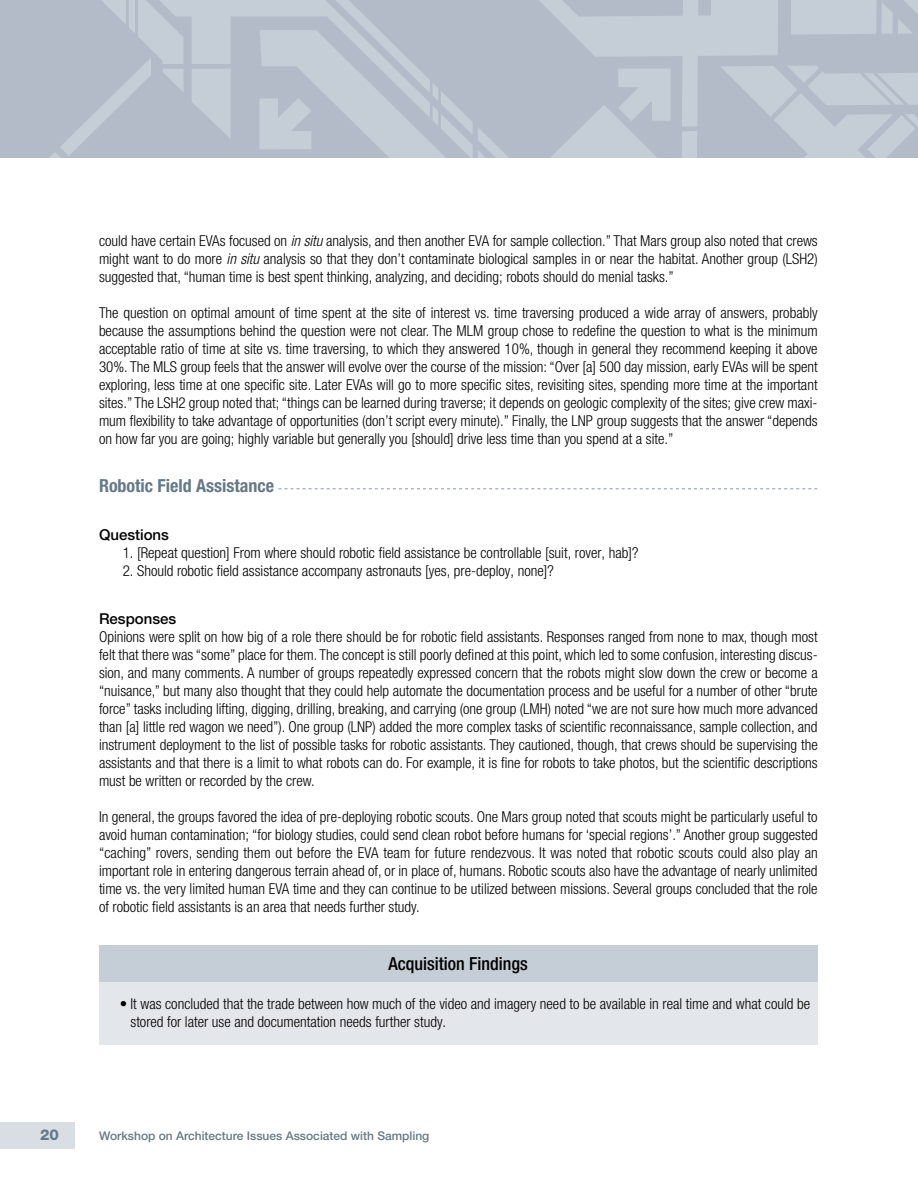
<style>
.page{position:relative;width:918px;height:1188px;background:#fff}
.page>*{position:absolute;margin:0;border:0;box-sizing:border-box;transform-origin:0 0}
.t1{font:700 condensed 18px "Helvetica Neue LT Std";color:#657a86}
.t2{font:500 condensed 18px "Helvetica Neue LT Std";color:#000}
.t3{font:300 condensed 15px/18px "Helvetica Neue LT Std";color:#000;text-align:justify}
.t4{font:500 15px "Helvetica Neue LT Std";color:#000}
.t5{font:800 15px "Helvetica Neue LT Std";color:#657a86}
.t6{font:500 12px "Helvetica Neue LT Std";color:#657a86}
.s1{font-style:italic}
</style>
<div class="page">
<svg style="left:0;top:0;width:538px;height:158px;background:#b7c0cb"></svg>
<svg style="left:538px;top:0;width:380px;height:158px;background:#bbc3ce"></svg>
<div style="left:0;top:1122px;width:74px;height:27px;background:#d9dee4"></div>
<svg style="left:278px;top:488px;width:539px;height:1px"></svg>
<div style="left:99px;top:945px;width:718px;height:37px;background:#c5cdd6"></div>
<div style="left:99px;top:982px;width:718px;height:63px;background:#e3e7ec"></div>
<p class="t3" style="left:99px;top:232px;width:720px">could have certain EVAs focused on <span class="s1">in situ</span> analysis, and then another EVA for sample collection.” That Mars group also noted that crews might want to do more <span class="s1">in situ</span> analysis so that they don’t contaminate biological samples in or near the habitat. Another group (LSH2) suggested that, “human time is best spent thinking, analyzing, and deciding; robots should do menial tasks.”</p>
<p class="t3" style="left:99px;top:304px;width:720px">The question on optimal amount of time spent at the site of interest vs. time traversing produced a wide array of answers, probably because the assumptions behind the question were not clear. The MLM group chose to redefine the question to what is the minimum acceptable ratio of time at site vs. time traversing, to which they answered 10%, though in general they recommend keeping it above 30%. The MLS group feels that the answer will evolve over the course of the mission: “Over [a] 500 day mission, early EVAs will be spent exploring, less time at one specific site. Later EVAs will go to more specific sites, revisiting sites, spending more time at the important sites.” The LSH2 group noted that; “things can be learned during traverse; it depends on geologic complexity of the sites; give crew maxi&shy;mum flexibility to take advantage of opportunities (don’t script every minute).” Finally, the LNP group suggests that the answer “depends on how far you are going; highly variable but generally you [should] drive less time than you spend at a site.”</p>
<p class="t1" style="left:99px;top:475px;width:177px">Robotic Field Assistance</p>
<p class="t4" style="left:99px;top:526px;width:72px">Questions</p>
<p class="t3" style="left:123px;top:544px;width:517px">1. [Repeat question] From where should robotic field assistance be controllable [suit, rover, hab]?</p>
<p class="t3" style="left:123px;top:562px;width:433px">2. Should robotic field assistance accompany astronauts [yes, pre-deploy, none]?</p>
<p class="t4" style="left:99px;top:610px;width:79px">Responses</p>
<p class="t3" style="left:99px;top:628px;width:720px">Opinions were split on how big of a role there should be for robotic field assistants. Responses ranged from none to max, though most felt that there was “some” place for them. The concept is still poorly defined at this point, which led to some confusion, interesting discus&shy;sion, and many comments. A number of groups repeatedly expressed concern that the robots might slow down the crew or become a “nuisance,” but many also thought that they could help automate the documentation process and be useful for a number of other “brute force” tasks including lifting, digging, drilling, breaking, and carrying (one group (LMH) noted “we are not sure how much more advanced than [a] little red wagon we need”). One group (LNP) added the more complex tasks of scientific reconnaissance, sample collection, and instrument deployment to the list of possible tasks for robotic assistants. They cautioned, though, that crews should be supervising the assistants and that there is a limit to what robots can do. For example, it is fine for robots to take photos, but the scientific descriptions must be written or recorded by the crew.</p>
<p class="t3" style="left:99px;top:808px;width:720px">In general, the groups favored the idea of pre-deploying robotic scouts. One Mars group noted that scouts might be particularly useful to avoid human contamination; “for biology studies, could send clean robot before humans for ‘special regions’.” Another group suggested “caching” rovers, sending them out before the EVA team for future rendezvous. It was noted that robotic scouts could also play an important role in entering dangerous terrain ahead of, or in place of, humans. Robotic scouts also have the advantage of nearly unlimited time vs. the very limited human EVA time and they can continue to be utilized between missions. Several groups concluded that the role of robotic field assistants is an area that needs further study.</p>
<p class="t2" style="left:388px;top:953px;width:141px">Acquisition Findings</p>
<p class="t3" style="left:130px;top:995px;width:681px;text-indent:-11px">• It was concluded that the trade between how much of the video and imagery need to be available in real time and what could be stored for later use and documentation needs further study.</p>
<p class="t5" style="left:40px;top:1126px;width:20px">20</p>
<p class="t6" style="left:99px;top:1128px;width:332px">Workshop on Architecture Issues Associated with Sampling</p>
</div>
